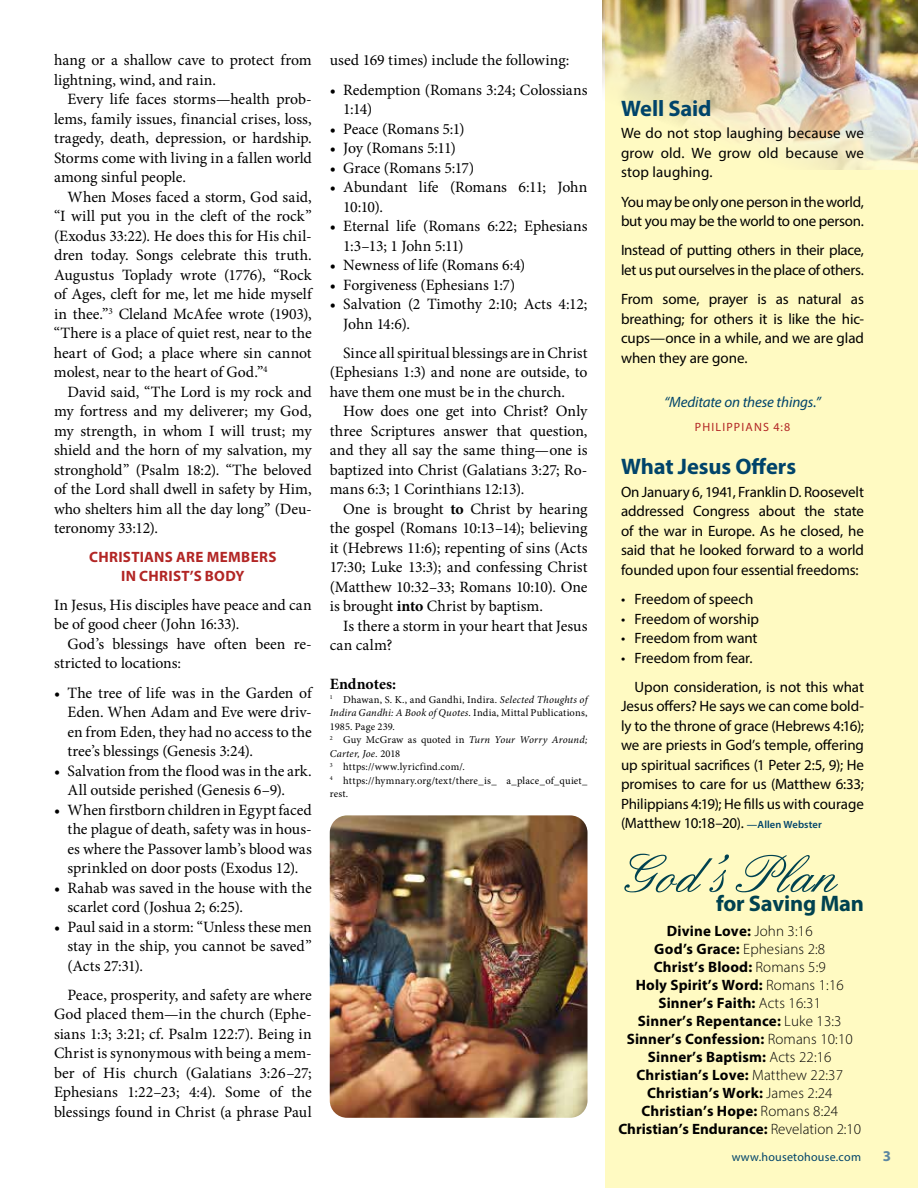
<style>
.page{position:relative;width:918px;height:1188px;background:#fff}
.page>*{position:absolute;margin:0;border:0;box-sizing:border-box;transform-origin:0 0}
.t1{font:57px "English";letter-spacing:-.01em;color:#00446a}
.t2{font:700 22.5px "Myriad Pro";letter-spacing:-.01em;color:#00446a}
.t3{font:15.75px/19.5px "Minion Pro";letter-spacing:-.005em;color:#000}
.t4{font:700 15.75px "Minion Pro";letter-spacing:-.005em;color:#000}
.t5{font:15px/19.5px "Myriad Pro";letter-spacing:-.01em;color:#000;text-align:justify}
.t6{font:700 15px/18px "Myriad Pro";letter-spacing:.01em;color:#000;text-align:center}
.t7{font:700 15px/19.5px "Myriad Pro";letter-spacing:.02em;color:#b22625;text-align:center}
.t8{font:italic 15px "Myriad Pro";letter-spacing:-.01em;color:#00446a}
.t9{font:700 15px "Myriad Pro";color:#5d87a1}
.t10{font:12px "Myriad Pro";letter-spacing:.02em;color:#00446a}
.t11{font:12px "Myriad Pro";letter-spacing:.1em;color:#b22625}
.t12{font:10.5px/13.5px "Minion Pro";letter-spacing:.02em;color:#000}
.s1{font-weight:700}
.s2{font-style:italic}
.s3{font-weight:600;font-size:10.5px;color:#00446a}
.s4{font-weight:300}
</style>
<div class="page">
<div style="left:605px;top:0;width:313px;height:1188px;background:#fffac2"></div>
<img style="left:602px;top:0;width:316px;height:170px">
<img style="left:330px;top:815px;width:258px;height:303px">
<p class="t3" style="left:54px;top:51px;width:259px">hang or a shallow cave to protect from lightning, wind, and rain.</p>
<p class="t3" style="left:54px;top:90px;width:259px;text-align:justify;text-indent:13px">Every life faces storms—health prob&shy;lems, family issues, financial crises, loss, tragedy, death, depression, or hardship.<br>Storms come with living in a fallen world among sinful people.</p>
<p class="t3" style="left:54px;top:187px;width:259px;text-align:justify;text-indent:14px">When Moses faced a storm, God said, “I will put you in the cleft of the rock” (Exodus 33:22). He does this for His chil&shy;dren today. Songs celebrate this truth.<br>Augustus Toplady wrote (1776), “Rock of Ages, cleft for me, let me hide myself in thee.”<sup>3</sup> Cleland McAfee wrote (1903), “There is a place of quiet rest, near to the heart of God; a place where sin cannot molest, near to the heart of God.”<sup>4</sup></p>
<p class="t3" style="left:54px;top:382px;width:259px;text-align:justify;text-indent:13px">David said, “The Lord is my rock and my fortress and my deliverer; my God, my strength, in whom I will trust; my shield and the horn of my salvation, my stronghold” (Psalm 18:2). “The beloved of the Lord shall dwell in safety by Him, who shelters him all the day long” (Deu&shy;teronomy 33:12).</p>
<p class="t7" style="left:89px;top:547px;width:189px">CHRISTIANS ARE MEMBERS<br>IN CHRIST’S BODY</p>
<p class="t3" style="left:54px;top:595px;width:259px">In Jesus, His disciples have peace and can be of good cheer (John 16:33).</p>
<p class="t3" style="left:54px;top:634px;width:259px;text-indent:13px">God’s blessings have often been re&shy;stricted to locations:</p>
<p class="t3" style="left:67px;top:683px;width:246px;text-align:justify;text-indent:-13px">• The tree of life was in the Garden of Eden. When Adam and Eve were driv&shy;en from Eden, they had no access to the tree’s blessings (Genesis 3:24).</p>
<p class="t3" style="left:67px;top:761px;width:246px;text-indent:-13px">• Salvation from the flood was in the ark.<br>All outside perished (Genesis 6–9).</p>
<p class="t3" style="left:67px;top:800px;width:246px;text-align:justify;text-indent:-13px">• When firstborn children in Egypt faced the plague of death, safety was in hous&shy;es where the Passover lamb’s blood was sprinkled on door posts (Exodus 12).</p>
<p class="t3" style="left:67px;top:878px;width:246px;text-indent:-13px">• Rahab was saved in the house with the scarlet cord (Joshua 2; 6:25).</p>
<p class="t3" style="left:67px;top:917px;width:246px;text-align:justify;text-indent:-13px">• Paul said in a storm: “Unless these men stay in the ship, you cannot be saved” (Acts 27:31).</p>
<p class="t3" style="left:54px;top:985px;width:259px;text-align:justify;text-indent:13px">Peace, prosperity, and safety are where God placed them—in the church (Ephe&shy;sians 1:3; 3:21; cf. Psalm 122:7). Being in Christ is synonymous with being a mem&shy;ber of His church (Galatians 3:26–27; Ephesians 1:22–23; 4:4). Some of the blessings found in Christ (a phrase Paul</p>
<p class="t3" style="left:330px;top:51px;width:241px">used 169 times) include the following:</p>
<p class="t3" style="left:343px;top:80px;width:246px;text-indent:-13px">• Redemption (Romans 3:24; Colossians<br>1:14)</p>
<p class="t3" style="left:330px;top:119px;width:136px">• Peace (Romans 5:1)</p>
<p class="t3" style="left:330px;top:138px;width:128px">• Joy (Romans 5:11)</p>
<p class="t3" style="left:330px;top:158px;width:146px">• Grace (Romans 5:17)</p>
<p class="t3" style="left:343px;top:177px;width:246px;text-indent:-13px">• Abundant life (Romans 6:11; John<br>10:10).</p>
<p class="t3" style="left:343px;top:216px;width:246px;text-indent:-13px">• Eternal life (Romans 6:22; Ephesians<br>1:3–13; 1 John 5:11)</p>
<p class="t3" style="left:330px;top:255px;width:197px">• Newness of life (Romans 6:4)</p>
<p class="t3" style="left:330px;top:275px;width:187px">• Forgiveness (Ephesians 1:7)</p>
<p class="t3" style="left:343px;top:294px;width:246px;text-indent:-13px">• Salvation (2 Timothy 2:10; Acts 4:12;<br>John 14:6).</p>
<p class="t3" style="left:330px;top:343px;width:259px;text-align:justify;text-indent:13px">Since all spiritual blessings are in Christ (Ephesians 1:3) and none are outside, to have them one must be in the church.</p>
<p class="t3" style="left:330px;top:402px;width:259px;text-align:justify;text-indent:13px">How does one get into Christ? Only three Scriptures answer that question, and they all say the same thing—one is baptized into Christ (Galatians 3:27; Ro&shy;mans 6:3; 1 Corinthians 12:13).</p>
<p class="t3" style="left:330px;top:499px;width:259px;text-align:justify;text-indent:13px">One is brought <span class="s1">to</span> Christ by hearing the gospel (Romans 10:13–14); believing it (Hebrews 11:6); repenting of sins (Acts 17:30; Luke 13:3); and confessing Christ (Matthew 10:32–33; Romans 10:10). One is brought <span class="s1">into</span> Christ by baptism.</p>
<p class="t3" style="left:330px;top:616px;width:259px;text-indent:13px">Is there a storm in your heart that Jesus can calm?</p>
<p class="t4" style="left:330px;top:673px;width:68px">Endnotes:</p>
<p class="t12" style="left:330px;top:693px;width:259px"><sup>1</sup> Dhawan, S. K., and Gandhi, Indira. <span class="s2">Selected Thoughts of Indira Gandhi: A Book of Quotes</span>. India, Mittal Publications, 1985. Page 239.<br><sup>2</sup> Guy McGraw as quoted in <span class="s2">Turn Your Worry Around; Carter, Joe.</span> 2018<br><sup>3</sup> https://www.lyricfind.com/.<br><sup>4</sup> https://hymnary.org/text/there_is_ a_place_of_quiet_ rest.</p>
<h2 class="t2" style="left:621px;top:94px;width:92px">Well Said</h2>
<p class="t5" style="left:621px;top:123px;width:245px">We do not stop laughing because we grow old. We grow old because we stop laughing.</p>
<p class="t5" style="left:621px;top:192px;width:245px">You may be only one person in the world, but you may be the world to one person.</p>
<p class="t5" style="left:621px;top:240px;width:245px">Instead of putting others in their place, let us put ourselves in the place of others.</p>
<p class="t5" style="left:621px;top:289px;width:245px">From some, prayer is as natural as breathing; for others it is like the hic&shy;cups—once in a while, and we are glad when they are gone.</p>
<p class="t8" style="left:664px;top:393px;width:159px">“Meditate on these things.”</p>
<p class="t11" style="left:695px;top:419px;width:97px">PHILIPPIANS 4:8</p>
<h2 class="t2" style="left:621px;top:452px;width:177px">What Jesus Offers</h2>
<p class="t5" style="left:621px;top:482px;width:245px">On January 6, 1941, Franklin D. Roosevelt addressed Congress about the state of the war in Europe. As he closed, he said that he looked forward to a world founded upon four essential freedoms:</p>
<p class="t5" style="left:621px;top:589px;width:134px">• Freedom of speech</p>
<p class="t5" style="left:621px;top:609px;width:139px">• Freedom of worship</p>
<p class="t5" style="left:621px;top:628px;width:138px">• Freedom from want</p>
<p class="t5" style="left:634px;top:643px;width:231px;line-height:29.2px;text-indent:-14px">• Freedom from fear.<br>Upon consideration, is not this what</p>
<p class="t5" style="left:621px;top:696px;width:245px">Jesus offers? He says we can come bold&shy;ly to the throne of grace (Hebrews 4:16); we are priests in God’s temple, offering up spiritual sacrifices (1 Peter 2:5, 9); He promises to care for us (Matthew 6:33; Philippians 4:19); He fills us with courage (Matthew 10:18–20). <span class="s3">—Allen Webster</span></p>
<h1 class="t1" style="left:627px;top:844px;width:222px">God’s Plan</h1>
<h2 class="t2" style="left:716px;top:889px;width:149px">for Saving Man</h2>
<p class="t6" style="left:618px;top:921px;width:244px">Divine Love: <span class="s4">John 3:16<br></span>God’s Grace: <span class="s4">Ephesians 2:8<br></span>Christ’s Blood: <span class="s4">Romans 5:9<br></span>Holy Spirit’s Word: <span class="s4">Romans 1:16<br></span>Sinner’s Faith: <span class="s4">Acts 16:31<br></span>Sinner’s Repentance: <span class="s4">Luke 13:3<br></span>Sinner’s Confession: <span class="s4">Romans 10:10<br></span>Sinner’s Baptism: <span class="s4">Acts 22:16<br></span>Christian’s Love: <span class="s4">Matthew 22:37<br></span>Christian’s Work: <span class="s4">James 2:24<br></span>Christian’s Hope: <span class="s4">Romans 8:24<br></span>Christian’s Endurance: <span class="s4">Revelation 2:10</span></p>
<p class="t10" style="left:732px;top:1150px;width:131px">www.housetohouse.com</p>
<p class="t9" style="left:883px;top:1146px;width:10px">3</p>
</div>
